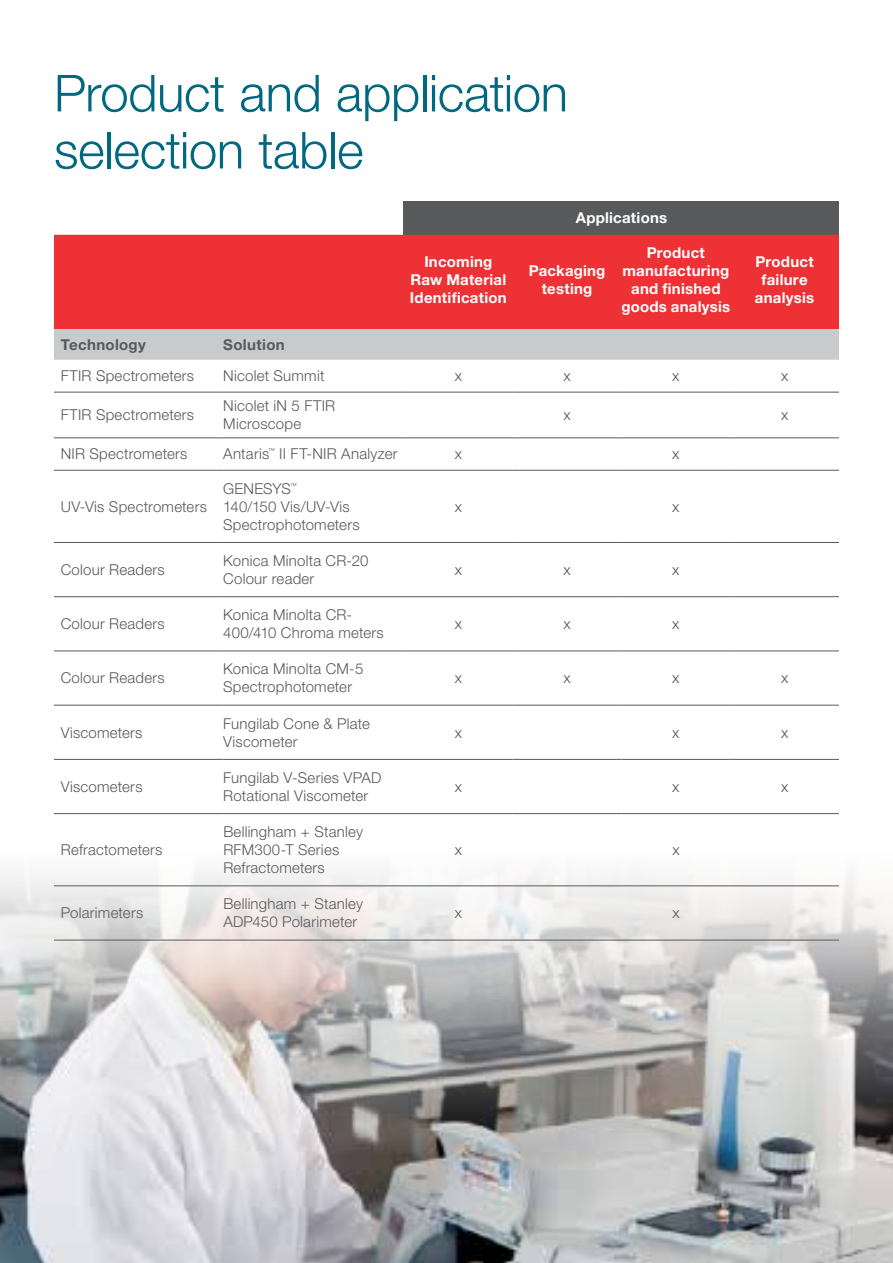
<style>
.page{position:relative;width:893px;height:1263px;background:#fff}
.page>*{position:absolute;margin:0;border:0;box-sizing:border-box;transform-origin:0 0}
.t1{font:300 51px/57px "Helvetica Neue LT Std";letter-spacing:-.01em;color:#006880}
.t2{font:300 15px/18px "Helvetica Neue LT Std";letter-spacing:.015em;color:#58595b}
.t3{font:700 15px/18px "Helvetica Neue LT Std";letter-spacing:.015em;color:#fff;text-align:center}
.t4{font:700 15px "Helvetica Neue LT Std";letter-spacing:.025em;color:#58595b}
.t5{font:300 6.75px "Helvetica Neue LT Std";color:#58595b}
</style>
<div class="page">
<img style="left:0;top:704px;width:893px;height:559px">
<svg style="left:54px;top:201px;width:350px;height:34px"></svg>
<div style="left:404px;top:201px;width:435px;height:34px;background:#58595b"></div>
<div style="left:54px;top:235px;width:785px;height:94px;background:#ee3134"></div>
<div style="left:54px;top:329px;width:785px;height:31px;background:#c9cacc"></div>
<hr style="left:54px;top:392px;width:169px;height:1px;background:#58595b">
<hr style="left:223px;top:392px;width:181px;height:1px;background:#58595b">
<hr style="left:404px;top:392px;width:109px;height:1px;background:#58595b">
<hr style="left:513px;top:392px;width:108px;height:1px;background:#58595b">
<hr style="left:621px;top:392px;width:109px;height:1px;background:#58595b">
<hr style="left:730px;top:392px;width:109px;height:1px;background:#58595b">
<hr style="left:54px;top:651px;width:169px;height:1px;background:#58595b">
<hr style="left:223px;top:651px;width:181px;height:1px;background:#58595b">
<hr style="left:404px;top:651px;width:109px;height:1px;background:#58595b">
<hr style="left:513px;top:651px;width:108px;height:1px;background:#58595b">
<hr style="left:621px;top:651px;width:109px;height:1px;background:#58595b">
<hr style="left:730px;top:651px;width:109px;height:1px;background:#58595b">
<hr style="left:54px;top:705px;width:169px;height:1px;background:#58595b">
<hr style="left:223px;top:705px;width:181px;height:1px;background:#58595b">
<hr style="left:404px;top:705px;width:109px;height:1px;background:#58595b">
<hr style="left:513px;top:705px;width:108px;height:1px;background:#58595b">
<hr style="left:621px;top:705px;width:109px;height:1px;background:#58595b">
<hr style="left:730px;top:705px;width:109px;height:1px;background:#58595b">
<hr style="left:54px;top:759px;width:169px;height:1px;background:#58595b">
<hr style="left:223px;top:759px;width:181px;height:1px;background:#58595b">
<hr style="left:404px;top:759px;width:109px;height:1px;background:#58595b">
<hr style="left:513px;top:759px;width:108px;height:1px;background:#58595b">
<hr style="left:621px;top:759px;width:109px;height:1px;background:#58595b">
<hr style="left:730px;top:759px;width:109px;height:1px;background:#58595b">
<hr style="left:54px;top:813px;width:169px;height:1px;background:#58595b">
<hr style="left:223px;top:813px;width:181px;height:1px;background:#58595b">
<hr style="left:404px;top:813px;width:109px;height:1px;background:#58595b">
<hr style="left:513px;top:813px;width:108px;height:1px;background:#58595b">
<hr style="left:621px;top:813px;width:109px;height:1px;background:#58595b">
<hr style="left:730px;top:813px;width:109px;height:1px;background:#58595b">
<hr style="left:54px;top:885px;width:169px;height:1px;background:#58595b">
<hr style="left:223px;top:885px;width:181px;height:1px;background:#58595b">
<hr style="left:404px;top:885px;width:109px;height:1px;background:#58595b">
<hr style="left:513px;top:885px;width:108px;height:1px;background:#58595b">
<hr style="left:621px;top:885px;width:109px;height:1px;background:#58595b">
<hr style="left:730px;top:885px;width:109px;height:1px;background:#58595b">
<hr style="left:54px;top:940px;width:169px;height:1px;background:#58595b">
<hr style="left:223px;top:940px;width:181px;height:1px;background:#58595b">
<hr style="left:404px;top:940px;width:109px;height:1px;background:#58595b">
<hr style="left:513px;top:940px;width:108px;height:1px;background:#58595b">
<hr style="left:621px;top:940px;width:109px;height:1px;background:#58595b">
<hr style="left:730px;top:940px;width:109px;height:1px;background:#58595b">
<hr style="left:54px;top:542px;width:169px;height:1px;background:#58595b">
<hr style="left:223px;top:542px;width:181px;height:1px;background:#58595b">
<hr style="left:404px;top:542px;width:109px;height:1px;background:#58595b">
<hr style="left:513px;top:542px;width:108px;height:1px;background:#58595b">
<hr style="left:621px;top:542px;width:109px;height:1px;background:#58595b">
<hr style="left:730px;top:542px;width:109px;height:1px;background:#58595b">
<hr style="left:54px;top:596px;width:169px;height:1px;background:#58595b">
<hr style="left:223px;top:596px;width:181px;height:1px;background:#58595b">
<hr style="left:404px;top:596px;width:109px;height:1px;background:#58595b">
<hr style="left:513px;top:596px;width:108px;height:1px;background:#58595b">
<hr style="left:621px;top:596px;width:109px;height:1px;background:#58595b">
<hr style="left:730px;top:596px;width:109px;height:1px;background:#58595b">
<hr style="left:54px;top:438px;width:169px;height:1px;background:#58595b">
<hr style="left:223px;top:438px;width:181px;height:1px;background:#58595b">
<hr style="left:404px;top:438px;width:109px;height:1px;background:#58595b">
<hr style="left:513px;top:438px;width:108px;height:1px;background:#58595b">
<hr style="left:621px;top:438px;width:109px;height:1px;background:#58595b">
<hr style="left:730px;top:438px;width:109px;height:1px;background:#58595b">
<hr style="left:54px;top:470px;width:169px;height:1px;background:#58595b">
<hr style="left:223px;top:470px;width:181px;height:1px;background:#58595b">
<hr style="left:404px;top:470px;width:109px;height:1px;background:#58595b">
<hr style="left:513px;top:470px;width:108px;height:1px;background:#58595b">
<hr style="left:621px;top:470px;width:109px;height:1px;background:#58595b">
<hr style="left:730px;top:470px;width:109px;height:1px;background:#58595b">
<h1 class="t1" style="left:54px;top:64px;width:515px">Product and application selection table</h1>
<p class="t3" style="left:576px;top:209px;width:93px">Applications</p>
<p class="t3" style="left:410px;top:253px;width:98px">Incoming<br>Raw Material<br>Identification</p>
<p class="t3" style="left:529px;top:262px;width:78px">Packaging testing</p>
<p class="t3" style="left:621px;top:244px;width:110px">Product manufacturing and finished goods analysis</p>
<p class="t3" style="left:755px;top:253px;width:61px">Product failure analysis</p>
<p class="t4" style="left:61px;top:335px;width:87px">Technology</p>
<p class="t4" style="left:223px;top:335px;width:63px">Solution</p>
<p class="t2" style="left:61px;top:366px;width:135px">FTIR Spectrometers</p>
<p class="t2" style="left:223px;top:366px;width:103px">Nicolet Summit</p>
<p class="t2" style="left:455px;top:366px;width:9px">x</p>
<p class="t2" style="left:563px;top:366px;width:9px">x</p>
<p class="t2" style="left:672px;top:366px;width:9px">x</p>
<p class="t2" style="left:781px;top:366px;width:9px">x</p>
<p class="t2" style="left:61px;top:406px;width:135px">FTIR Spectrometers</p>
<p class="t2" style="left:223px;top:397px;width:113px">Nicolet iN 5 FTIR<br>Microscope</p>
<p class="t2" style="left:563px;top:406px;width:9px">x</p>
<p class="t2" style="left:781px;top:406px;width:9px">x</p>
<p class="t2" style="left:61px;top:445px;width:128px">NIR Spectrometers</p>
<p class="t2" style="left:223px;top:445px;width:47px">Antaris</p>
<p class="t5" style="left:268px;top:447px;width:8px">™</p>
<p class="t2" style="left:279px;top:445px;width:120px">II FT-NIR Analyzer</p>
<p class="t2" style="left:455px;top:445px;width:9px">x</p>
<p class="t2" style="left:672px;top:445px;width:9px">x</p>
<p class="t2" style="left:61px;top:497px;width:148px">UV-Vis Spectrometers</p>
<p class="t2" style="left:223px;top:479px;width:69px">GENESYS</p>
<p class="t5" style="left:290px;top:481px;width:8px">™</p>
<p class="t2" style="left:223px;top:497px;width:138px">140/150 Vis/UV-Vis<br>Spectrophotometers</p>
<p class="t2" style="left:455px;top:497px;width:9px">x</p>
<p class="t2" style="left:672px;top:497px;width:9px">x</p>
<p class="t2" style="left:61px;top:560px;width:106px">Colour Readers</p>
<p class="t2" style="left:223px;top:551px;width:147px">Konica Minolta CR-20<br>Colour reader</p>
<p class="t2" style="left:61px;top:614px;width:106px">Colour Readers</p>
<p class="t2" style="left:223px;top:605px;width:162px">Konica Minolta CR-<br>400/410 Chroma meters</p>
<p class="t2" style="left:61px;top:669px;width:106px">Colour Readers</p>
<p class="t2" style="left:223px;top:660px;width:142px">Konica Minolta CM-5<br>Spectrophotometer</p>
<p class="t2" style="left:61px;top:723px;width:83px">Viscometers</p>
<p class="t2" style="left:223px;top:714px;width:148px">Fungilab Cone &amp; Plate<br>Viscometer</p>
<p class="t2" style="left:61px;top:777px;width:83px">Viscometers</p>
<p class="t2" style="left:223px;top:768px;width:160px">Fungilab V-Series VPAD<br>Rotational Viscometer</p>
<p class="t2" style="left:61px;top:840px;width:103px">Refractometers</p>
<p class="t2" style="left:223px;top:822px;width:141px">Bellingham + Stanley<br>RFM300-T Series<br>Refractometers</p>
<p class="t2" style="left:61px;top:904px;width:84px">Polarimeters</p>
<p class="t2" style="left:223px;top:895px;width:141px">Bellingham + Stanley<br>ADP450 Polarimeter</p>
<p class="t2" style="left:455px;top:560px;width:9px">x</p>
<p class="t2" style="left:563px;top:560px;width:9px">x</p>
<p class="t2" style="left:672px;top:560px;width:9px">x</p>
<p class="t2" style="left:455px;top:614px;width:9px">x</p>
<p class="t2" style="left:563px;top:614px;width:9px">x</p>
<p class="t2" style="left:672px;top:614px;width:9px">x</p>
<p class="t2" style="left:455px;top:669px;width:9px">x</p>
<p class="t2" style="left:563px;top:669px;width:9px">x</p>
<p class="t2" style="left:672px;top:669px;width:9px">x</p>
<p class="t2" style="left:781px;top:669px;width:9px">x</p>
<p class="t2" style="left:455px;top:723px;width:9px">x</p>
<p class="t2" style="left:672px;top:723px;width:9px">x</p>
<p class="t2" style="left:781px;top:723px;width:9px">x</p>
<p class="t2" style="left:455px;top:777px;width:9px">x</p>
<p class="t2" style="left:672px;top:777px;width:9px">x</p>
<p class="t2" style="left:781px;top:777px;width:9px">x</p>
<p class="t2" style="left:455px;top:840px;width:9px">x</p>
<p class="t2" style="left:672px;top:840px;width:9px">x</p>
<p class="t2" style="left:455px;top:904px;width:9px">x</p>
<p class="t2" style="left:672px;top:904px;width:9px">x</p>
</div>
